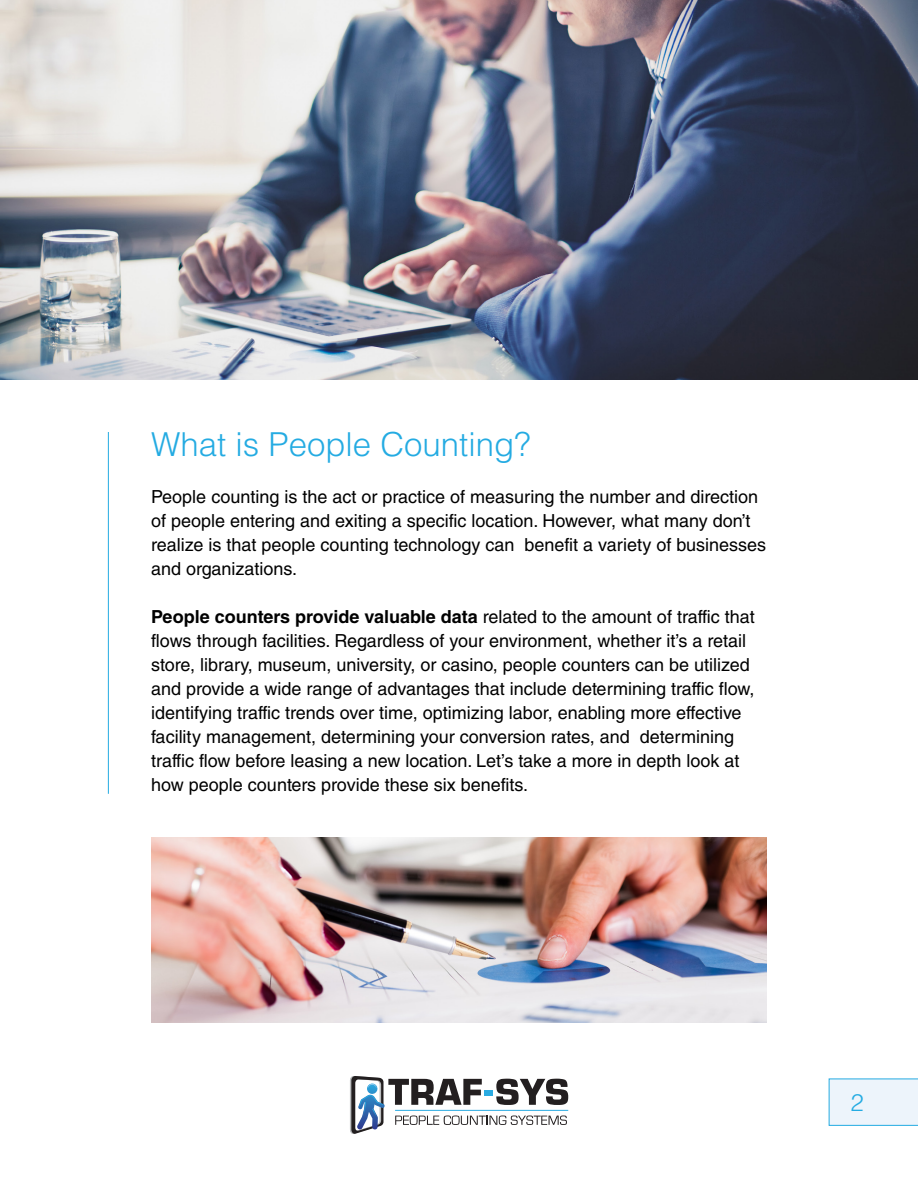
<style>
.page{position:relative;width:918px;height:1188px;background:#fff}
.page>*{position:absolute;margin:0;border:0;box-sizing:border-box;transform-origin:0 0}
.t1{font:300 33px "Helvetica LT Std";color:#24abe2}
.t2{font:300 24px "Helvetica LT Std";color:#24abe2}
.t3{font:18px/24px "Helvetica LT Std";color:#000}
.s1{font-weight:700}
</style>
<div class="page">
<svg style="left:829px;top:1079px;width:89px;height:47px;background:#e5f1fa"></svg>
<hr style="left:108px;top:432px;width:1px;height:362px;background:#24abe2">
<svg style="left:350px;top:1076px;width:218px;height:58px"></svg>
<hr style="left:395px;top:1110px;width:173px;height:1px;background:#2aabe2">
<img style="left:0;top:0;width:918px;height:380px">
<img style="left:151px;top:837px;width:616px;height:185px">
<h1 class="t1" style="left:151px;top:423px;width:381px">What is People Counting?</h1>
<p class="t3" style="left:151px;top:485px;width:616px">People counting is the act or practice of measuring the number and direction of people entering and exiting a specific location. However, what many don’t realize is that people counting technology can benefit a variety of businesses and organizations.</p>
<p class="t3" style="left:151px;top:605px;width:605px"><span class="s1">People counters provide valuable data</span> related to the amount of traffic that flows through facilities. Regardless of your environment, whether it’s a retail store, library, museum, university, or casino, people counters can be utilized and provide a wide range of advantages that include determining traffic flow, identifying traffic trends over time, optimizing labor, enabling more effective facility management, determining your conversion rates, and determining traffic flow before leasing a new location. Let’s take a more in depth look at how people counters provide these six benefits.</p>
<h2 class="t2" style="left:851px;top:1087px;width:15px">2</h2>
</div>
